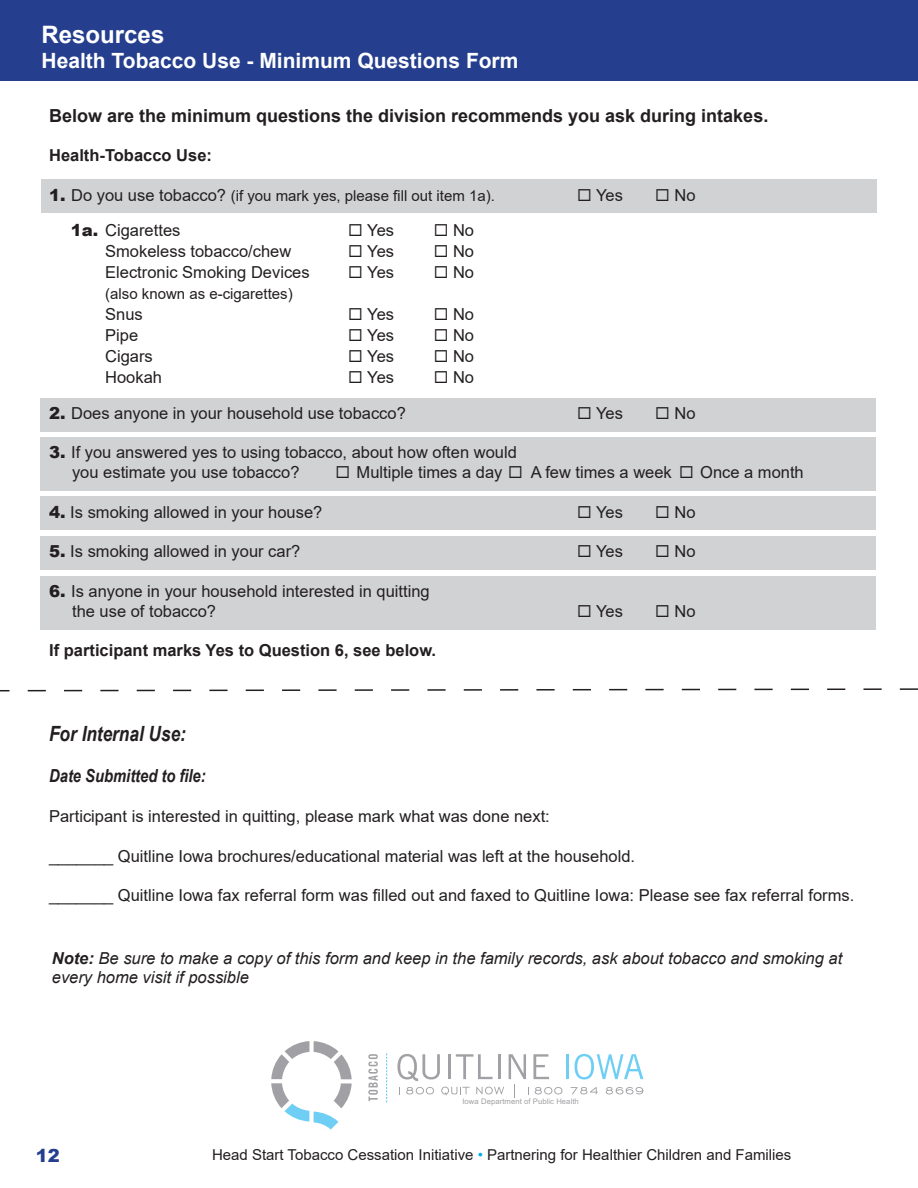
<style>
.page{position:relative;width:918px;height:1188px;background:#fff}
.page>*{position:absolute;margin:0;border:0;box-sizing:border-box;transform-origin:0 0}
.t1{font:700 24px "Arial";color:#fff}
.t2{font:700 21px "Arial";color:#fff}
.t3{font:italic 700 21px "Arial Narrow";color:#231f20}
.t4{font:700 18px "Arial";color:#231f20}
.t5{font:italic 700 18px "Arial Narrow";color:#231f20}
.t6{font:900 18px "Arial";color:#253f8e}
.t7{font:16.5px/19.8px "Arial";color:#231f20}
.t8{font:italic 16.5px/19.8px "Arial";color:#231f20}
.t9{font:700 16.5px "Arial";color:#231f20}
.t10{font:15px "Arial";color:#231f20}
.t11{font:7.65px "Arial";letter-spacing:.01em;color:#a1a1a5}
.s1{font-weight:900;font-size:16.5px}
.s2{font-size:16.5px}
.s3{font-weight:900}
.s4{font-weight:700}
.s5{color:#00aeef}
</style>
<div class="page">
<div style="left:0;top:0;width:918px;height:81px;background:#253f8e"></div>
<div style="left:40px;top:577px;width:836px;height:53px;background:#d1d2d4"></div>
<div style="left:40px;top:536px;width:836px;height:34px;background:#d1d2d4"></div>
<div style="left:40px;top:496px;width:836px;height:34px;background:#d1d2d4"></div>
<div style="left:40px;top:438px;width:836px;height:53px;background:#d1d2d4"></div>
<div style="left:40px;top:398px;width:836px;height:34px;background:#d1d2d4"></div>
<div style="left:41px;top:179px;width:835px;height:34px;background:#d1d2d4"></div>
<svg style="left:271px;top:1041px;width:81px;height:89px"></svg>
<hr style="left:566px;top:1054px;width:2px;height:25px;background:#6fcef4">
<svg style="left:575px;top:1054px;width:68px;height:26px"></svg>
<svg style="left:398px;top:1054px;width:164px;height:44px"></svg>
<svg style="left:571px;top:1087px;width:27px;height:7px"></svg>
<svg style="left:606px;top:1087px;width:37px;height:7px"></svg>
<svg style="left:368px;top:1054px;width:10px;height:47px"></svg>
<svg style="left:386px;top:1054px;width:1px;height:49px"></svg>
<svg style="left:0;top:688px;width:918px;height:4px"></svg>
<h1 class="t1" style="left:42px;top:17px;width:124px">Resources</h1>
<p class="t2" style="left:42px;top:46px;width:478px">Health Tobacco Use - Minimum Questions Form</p>
<p class="t4" style="left:49px;top:103px;width:721px">Below are the minimum questions the division recommends you ask during intakes.</p>
<p class="t9" style="left:49px;top:144px;width:164px">Health-Tobacco Use:</p>
<p class="t10" style="left:49px;top:185px;width:447px"><span class="s1">1.</span> <span class="s2">Do you use tobacco?</span> (if you mark yes, please fill out item 1a).</p>
<p class="t7" style="left:577px;top:185px;width:47px">◻ Yes</p>
<p class="t7" style="left:655px;top:185px;width:42px">◻ No</p>
<p class="t7" style="left:71px;top:220px;width:111px"><span class="s3">1a.</span> Cigarettes</p>
<p class="t7" style="left:348px;top:220px;width:47px">◻ Yes</p>
<p class="t7" style="left:434px;top:220px;width:42px">◻ No</p>
<p class="t7" style="left:105px;top:241px;width:188px">Smokeless tobacco/chew</p>
<p class="t7" style="left:348px;top:241px;width:47px">◻ Yes</p>
<p class="t7" style="left:434px;top:241px;width:42px">◻ No</p>
<p class="t7" style="left:105px;top:262px;width:206px">Electronic Smoking Devices</p>
<p class="t7" style="left:348px;top:262px;width:47px">◻ Yes</p>
<p class="t7" style="left:434px;top:262px;width:42px">◻ No</p>
<p class="t10" style="left:105px;top:283px;width:189px">(also known as e-cigarettes)</p>
<p class="t7" style="left:105px;top:304px;width:39px">Snus</p>
<p class="t7" style="left:348px;top:304px;width:47px">◻ Yes</p>
<p class="t7" style="left:434px;top:304px;width:42px">◻ No</p>
<p class="t7" style="left:105px;top:325px;width:35px">Pipe</p>
<p class="t7" style="left:348px;top:325px;width:47px">◻ Yes</p>
<p class="t7" style="left:434px;top:325px;width:42px">◻ No</p>
<p class="t7" style="left:105px;top:346px;width:49px">Cigars</p>
<p class="t7" style="left:348px;top:346px;width:47px">◻ Yes</p>
<p class="t7" style="left:434px;top:346px;width:42px">◻ No</p>
<p class="t7" style="left:105px;top:367px;width:58px">Hookah</p>
<p class="t7" style="left:348px;top:367px;width:47px">◻ Yes</p>
<p class="t7" style="left:434px;top:367px;width:42px">◻ No</p>
<p class="t7" style="left:49px;top:403px;width:358px"><span class="s3">2.</span> Does anyone in your household use tobacco?</p>
<p class="t7" style="left:577px;top:403px;width:47px">◻ Yes</p>
<p class="t7" style="left:655px;top:403px;width:42px">◻ No</p>
<p class="t7" style="left:72px;top:443px;width:446px;text-indent:-23px"><span class="s3">3.</span> If you answered yes to using tobacco, about how often would you estimate you use tobacco?</p>
<p class="t7" style="left:336px;top:462px;width:470px">◻ Multiple times a day ◻ A few times a week ◻ Once a month</p>
<p class="t7" style="left:49px;top:502px;width:275px"><span class="s3">4.</span> Is smoking allowed in your house?</p>
<p class="t7" style="left:577px;top:502px;width:47px">◻ Yes</p>
<p class="t7" style="left:655px;top:502px;width:42px">◻ No</p>
<p class="t7" style="left:49px;top:542px;width:253px"><span class="s3">5.</span> Is smoking allowed in your car?</p>
<p class="t7" style="left:577px;top:542px;width:47px">◻ Yes</p>
<p class="t7" style="left:655px;top:542px;width:42px">◻ No</p>
<p class="t7" style="left:72px;top:581px;width:359px;text-indent:-23px"><span class="s3">6.</span> Is anyone in your household interested in quitting the use of tobacco?</p>
<p class="t7" style="left:577px;top:601px;width:47px">◻ Yes</p>
<p class="t7" style="left:655px;top:601px;width:42px">◻ No</p>
<p class="t9" style="left:49px;top:639px;width:388px">If participant marks Yes to Question 6, see below.</p>
<p class="t3" style="left:49px;top:718px;width:138px">For Internal Use:</p>
<p class="t5" style="left:49px;top:763px;width:158px">Date Submitted to file:</p>
<p class="t7" style="left:49px;top:806px;width:502px">Participant is interested in quitting, please mark what was done next:</p>
<p class="t7" style="left:49px;top:846px;width:588px">_______ Quitline Iowa brochures/educational material was left at the household.</p>
<p class="t7" style="left:49px;top:885px;width:807px">_______ Quitline Iowa fax referral form was filled out and faxed to Quitline Iowa: Please see fax referral forms.</p>
<p class="t8" style="left:52px;top:948px;width:792px"><span class="s4">Note:</span> Be sure to make a copy of this form and keep in the family records, ask about tobacco and smoking at every home visit if possible</p>
<p class="t11" style="left:462px;top:1096px;width:118px">Iowa Department of Public Health</p>
<p class="t6" style="left:36px;top:1142px;width:26px">12</p>
<p class="t10" style="left:212px;top:1144px;width:581px">Head Start Tobacco Cessation Initiative <span class="s5">•</span> Partnering for Healthier Children and Families</p>
</div>
